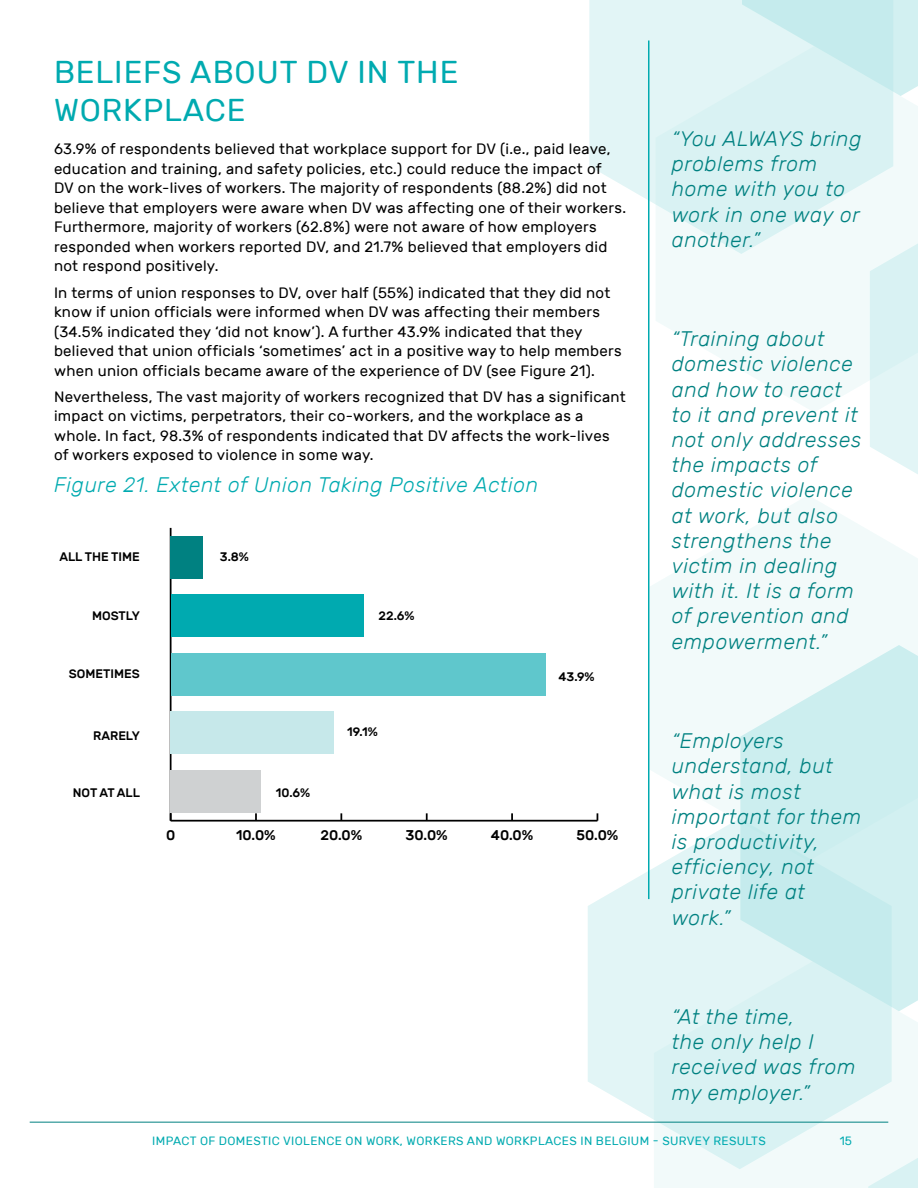
<style>
.page{position:relative;width:918px;height:1188px;background:#fff}
.page>*{position:absolute;margin:0;border:0;box-sizing:border-box;transform-origin:0 0}
.t1{font:31.5px/37.8px "Rubik";letter-spacing:.03em;color:#00aab0}
.t2{font:italic 300 21px/25.2px "Rubik";letter-spacing:.03em;color:#008181}
.t3{font:italic 300 21px "Rubik";letter-spacing:.03em;color:#00aab0}
.t4{font:15px/19.5px "Rubik";letter-spacing:.02em;color:#000}
.t5{font:500 14.1px "Rubik";color:#000}
.t6{font:500 12.3px "Rubik";color:#000}
.t7{font:12px "Rubik";letter-spacing:.03em;color:#00aab0}
</style>
<div class="page">
<svg style="left:656px;top:96px;width:262px;height:316px;fill:#f2fafa"></svg>
<div style="left:893px;top:0;width:25px;height:96px;background:#d2f0f1"></div>
<svg style="left:589px;top:0;width:304px;height:254px"></svg>
<svg style="left:870px;top:183px;width:48px;height:291px"></svg>
<svg style="left:650px;top:496px;width:268px;height:322px;fill:#f2fafa"></svg>
<div style="left:654px;top:1011px;width:264px;height:177px;background:#f2fafa"></div>
<svg style="left:740px;top:645px;width:178px;height:366px;fill:#cceeef"></svg>
<svg style="left:588px;top:818px;width:304px;height:351px"></svg>
<svg style="left:868px;top:1099px;width:50px;height:89px"></svg>
<hr style="left:648px;top:40px;width:2px;height:859px;background:#00aab0">
<hr style="left:30px;top:1122px;width:858px;height:1px;background:#008181">
<hr style="left:171px;top:820px;width:426px;height:2px;background:#000">
<svg style="left:255px;top:813px;width:2px;height:7px"></svg>
<svg style="left:340px;top:813px;width:2px;height:7px"></svg>
<svg style="left:426px;top:813px;width:2px;height:7px"></svg>
<svg style="left:511px;top:813px;width:2px;height:7px"></svg>
<hr style="left:170px;top:528px;width:2px;height:293px;background:#000">
<div style="left:171px;top:536px;width:32px;height:42px;background:#008181"></div>
<div style="left:171px;top:595px;width:193px;height:42px;background:#00aab0"></div>
<div style="left:171px;top:653px;width:374px;height:42px;background:#5fc7cc"></div>
<div style="left:171px;top:712px;width:163px;height:42px;background:#c6e8ea"></div>
<div style="left:171px;top:770px;width:90px;height:42px;background:#cfd1d2"></div>
<h1 class="t1" style="left:54px;top:54px;width:406px">BELIEFS ABOUT DV IN THE<br>WORKPLACE</h1>
<p class="t4" style="left:54px;top:140px;width:574px">63.9% of respondents believed that workplace support for DV (i.e., paid leave, education and training, and safety policies, etc.) could reduce the impact of<br>DV on the work-lives of workers. The majority of respondents (88.2%) did not believe that employers were aware when DV was affecting one of their workers.<br>Furthermore, majority of workers (62.8%) were not aware of how employers responded when workers reported DV, and 21.7% believed that employers did not respond positively.</p>
<p class="t4" style="left:54px;top:283px;width:569px">In terms of union responses to DV, over half (55%) indicated that they did not know if union officials were informed when DV was affecting their members (34.5% indicated they ‘did not know’). A further 43.9% indicated that they believed that union officials ‘sometimes’ act in a positive way to help members when union officials became aware of the experience of DV (see Figure 21).</p>
<p class="t4" style="left:54px;top:387px;width:573px">Nevertheless, The vast majority of workers recognized that DV has a significant impact on victims, perpetrators, their co-workers, and the workplace as a whole. In fact, 98.3% of respondents indicated that DV affects the work-lives of workers exposed to violence in some way.</p>
<h2 class="t3" style="left:54px;top:473px;width:486px">Figure 21. Extent of Union Taking Positive Action</h2>
<p class="t6" style="left:59px;top:549px;width:82px">ALL THE TIME</p>
<p class="t6" style="left:220px;top:549px;width:31px">3.8%</p>
<p class="t6" style="left:92px;top:609px;width:50px">MOSTLY</p>
<p class="t6" style="left:379px;top:609px;width:38px">22.6%</p>
<p class="t6" style="left:69px;top:667px;width:72px">SOMETIMES</p>
<p class="t6" style="left:559px;top:670px;width:38px">43.9%</p>
<p class="t6" style="left:93px;top:729px;width:49px">RARELY</p>
<p class="t6" style="left:347px;top:725px;width:32px">19.1%</p>
<p class="t6" style="left:73px;top:786px;width:69px">NOT AT ALL</p>
<p class="t6" style="left:276px;top:786px;width:36px">10.6%</p>
<p class="t5" style="left:166px;top:827px;width:11px">0</p>
<p class="t5" style="left:236px;top:827px;width:41px">10.0%</p>
<p class="t5" style="left:320px;top:827px;width:43px">20.0%</p>
<p class="t5" style="left:406px;top:827px;width:44px">30.0%</p>
<p class="t5" style="left:491px;top:827px;width:44px">40.0%</p>
<p class="t5" style="left:577px;top:827px;width:43px">50.0%</p>
<h2 class="t2" style="left:672px;top:126px;width:191px">“You ALWAYS bring problems from home with you to work in one way or another.”</h2>
<h2 class="t2" style="left:672px;top:327px;width:191px">“Training about domestic violence and how to react to it and prevent it not only addresses the impacts of domestic violence at work, but also strengthens the victim in dealing with it. It is a form of prevention and empowerment.”</h2>
<h2 class="t2" style="left:672px;top:728px;width:191px">“Employers understand, but what is most important for them is productivity, efficiency, not private life at work.”</h2>
<h2 class="t2" style="left:672px;top:1004px;width:185px">“At the time,<br>the only help I received was from my employer.”</h2>
<p class="t7" style="left:152px;top:1134px;width:615px">IMPACT OF DOMESTIC VIOLENCE ON WORK, WORKERS AND WORKPLACES IN BELGIUM - SURVEY RESULTS</p>
<p class="t7" style="left:840px;top:1134px;width:14px">15</p>
</div>
